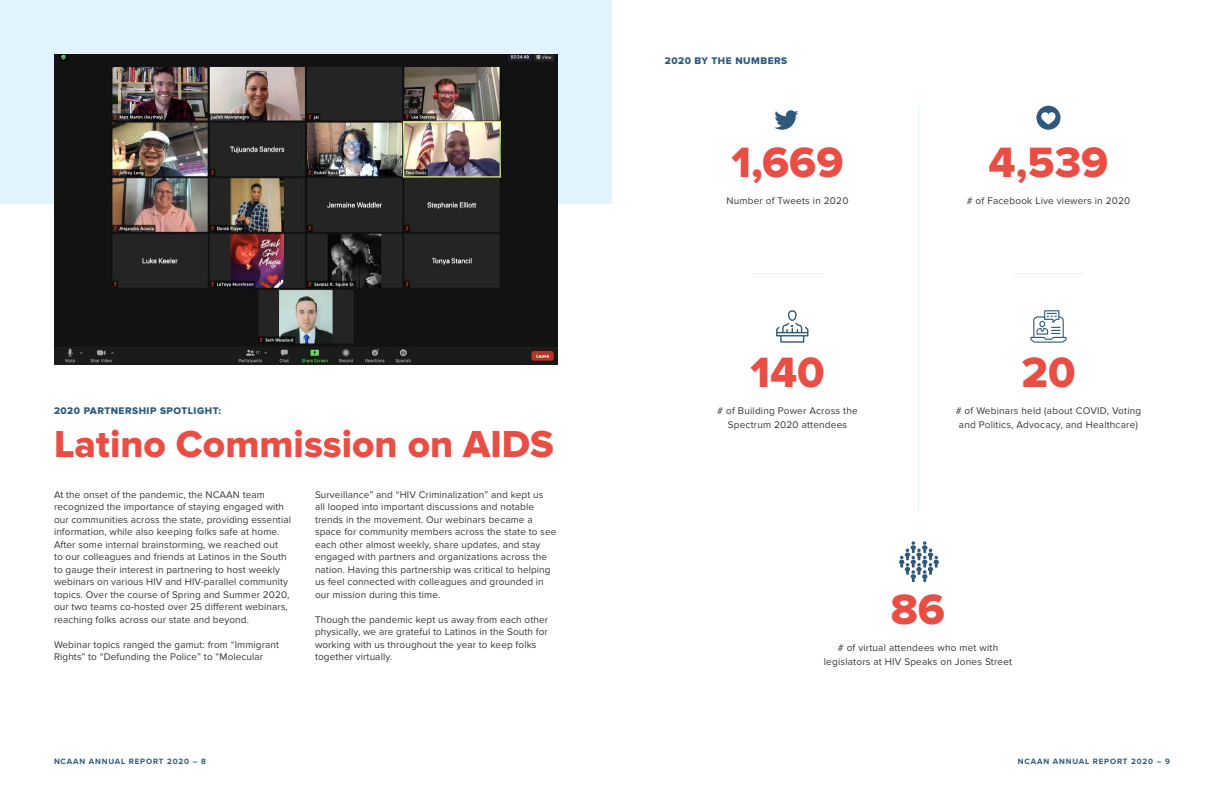
<style>
.page{position:relative;width:1224px;height:792px;background:#fff}
.page>*{position:absolute;margin:0;border:0;box-sizing:border-box;transform-origin:0 0}
.t1{font:44px "Proxima Nova Extrabld";color:#e94e45}
.t2{font:39px "Proxima Nova Extrabld";color:#e94e45}
.t3{font:10px/12.5px "Proxima Nova";letter-spacing:.01em;color:#363838}
.t4{font:10px "Proxima Nova Extrabld";letter-spacing:.05em;color:#2f597c}
.t5{font:700 8px "Proxima Nova";letter-spacing:.1em;color:#2f597c}
</style>
<div class="page">
<div style="left:0;top:0;width:612px;height:204px;background:#e1f4fd"></div>
<img style="left:54px;top:54px;width:504px;height:310px">
<hr style="left:753px;top:273px;width:69px;height:1px;background:#e1f4fd">
<hr style="left:1014px;top:273px;width:69px;height:1px;background:#e1f4fd">
<hr style="left:918px;top:106px;width:1px;height:405px;background:#e1f4fd">
<svg style="left:774px;top:110px;width:24px;height:20px"></svg>
<svg style="left:1036px;top:106px;width:25px;height:24px"></svg>
<svg style="left:776px;top:310px;width:32px;height:33px"></svg>
<svg style="left:1030px;top:310px;width:37px;height:33px"></svg>
<svg style="left:899px;top:541px;width:40px;height:41px"></svg>
<p class="t4" style="left:54px;top:405px;width:169px">2020 PARTNERSHIP SPOTLIGHT:</p>
<h2 class="t2" style="left:54px;top:421px;width:501px">Latino Commission on AIDS</h2>
<p class="t3" style="left:54px;top:488px;width:238px">At the onset of the pandemic, the NCAAN team recognized the importance of staying engaged with our communities across the state, providing essential information, while also keeping folks safe at home.<br>After some internal brainstorming, we reached out<br>to our colleagues and friends at Latinos in the South to gauge their interest in partnering to host weekly webinars on various HIV and HIV-parallel community topics. Over the course of Spring and Summer 2020, our two teams co-hosted over 25 different webinars, reaching folks across our state and beyond.</p>
<p class="t3" style="left:54px;top:638px;width:227px">Webinar topics ranged the gamut: from “Immigrant<br>Rights” to “Defunding the Police” to “Molecular</p>
<p class="t3" style="left:315px;top:488px;width:243px">Surveillance” and “HIV Criminalization” and kept us<br>all looped into important discussions and notable trends in the movement. Our webinars became a space for community members across the state to see each other almost weekly, share updates, and stay engaged with partners and organizations across the nation. Having this partnership was critical to helping us feel connected with colleagues and grounded in our mission during this time.</p>
<p class="t3" style="left:315px;top:613px;width:235px">Though the pandemic kept us away from each other physically, we are grateful to Latinos in the South for working with us throughout the year to keep folks together virtually.</p>
<p class="t4" style="left:665px;top:55px;width:124px">2020 BY THE NUMBERS</p>
<h1 class="t1" style="left:731px;top:137px;width:114px">1,669</h1>
<h1 class="t1" style="left:989px;top:137px;width:121px">4,539</h1>
<p class="t3" style="left:727px;top:194px;width:123px">Number of Tweets in 2020</p>
<p class="t3" style="left:967px;top:194px;width:165px"># of Facebook Live viewers in 2020</p>
<h1 class="t1" style="left:750px;top:347px;width:76px">140</h1>
<h1 class="t1" style="left:1021px;top:347px;width:56px">20</h1>
<p class="t3" style="left:717px;top:404px;width:142px;line-height:14px;text-align:center"># of Building Power Across the<br>Spectrum 2020 attendees</p>
<p class="t3" style="left:956px;top:404px;width:187px;line-height:14px;text-align:center"># of Webinars held (about COVID, Voting and Politics, Advocacy, and Healthcare)</p>
<h1 class="t1" style="left:891px;top:584px;width:56px">86</h1>
<p class="t3" style="left:824px;top:641px;width:190px;line-height:14px;text-align:center"># of virtual attendees who met with legislators at HIV Speaks on Jones Street</p>
<p class="t5" style="left:54px;top:756px;width:153px">NCAAN ANNUAL REPORT 2020 – 8</p>
<p class="t5" style="left:1018px;top:756px;width:154px">NCAAN ANNUAL REPORT 2020 – 9</p>
</div>
